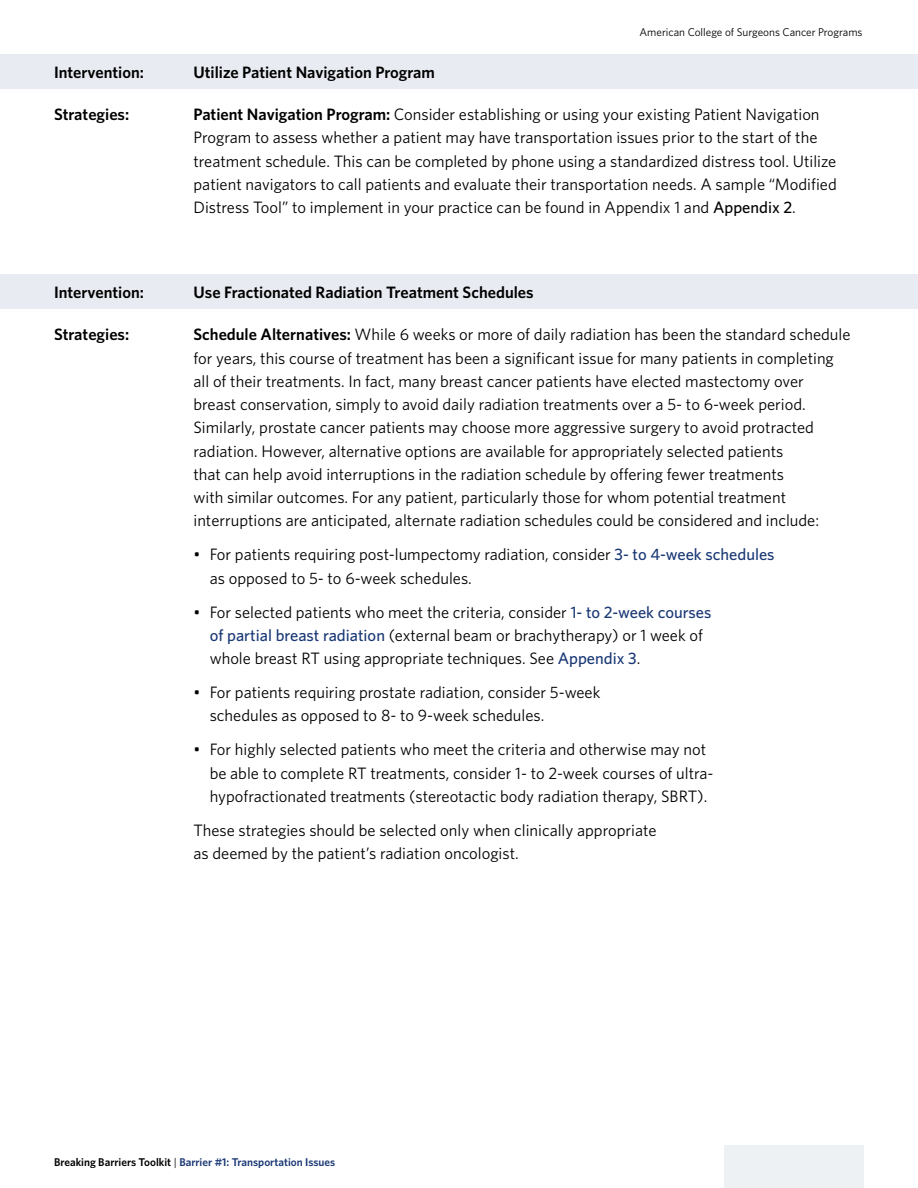
<style>
.page{position:relative;width:918px;height:1188px;background:#fff}
.page>*{position:absolute;margin:0;border:0;box-sizing:border-box;transform-origin:0 0}
.t1{font:16.5px/23.2px "Whitney";color:#000}
.t2{font:600 16.5px "Whitney";color:#000}
.t3{font:600 11.25px "Whitney";color:#1a3875}
.t4{font:11.25px "Whitney";color:#000}
.s1{font-weight:600}
.s2{font-weight:500}
.s3{font-weight:500;color:#1a3875}
.s4{color:#000}
.s5{font-weight:400;color:#000}
</style>
<div class="page">
<div style="left:724px;top:1145px;width:140px;height:43px;background:#edf1f4"></div>
<div style="left:0;top:54px;width:918px;height:35px;background:#e8ebf1"></div>
<div style="left:0;top:274px;width:918px;height:35px;background:#e8ebf1"></div>
<p class="t2" style="left:54px;top:61px;width:92px">Intervention:</p>
<p class="t2" style="left:194px;top:61px;width:243px">Utilize Patient Navigation Program</p>
<p class="t4" style="left:640px;top:25px;width:224px">American College of Surgeons Cancer Programs</p>
<p class="t2" style="left:54px;top:103px;width:77px">Strategies:</p>
<p class="t1" style="left:194px;top:102px;width:645px"><span class="s1">Patient Navigation Program:</span> Consider establishing or using your existing Patient Navigation Program to assess whether a patient may have transportation issues prior to the start of the treatment schedule. This can be completed by phone using a standardized distress tool. Utilize patient navigators to call patients and evaluate their transportation needs. A sample “Modified Distress Tool” to implement in your practice can be found in Appendix 1 and <span class="s2">Appendix 2</span>.</p>
<p class="t2" style="left:54px;top:281px;width:92px">Intervention:</p>
<p class="t2" style="left:194px;top:281px;width:342px">Use Fractionated Radiation Treatment Schedules</p>
<p class="t2" style="left:54px;top:324px;width:77px">Strategies:</p>
<p class="t1" style="left:194px;top:323px;width:658px"><span class="s1">Schedule Alternatives:</span> While 6 weeks or more of daily radiation has been the standard schedule for years, this course of treatment has been a significant issue for many patients in completing all of their treatments. In fact, many breast cancer patients have elected mastectomy over breast conservation, simply to avoid daily radiation treatments over a 5- to 6-week period.<br>Similarly, prostate cancer patients may choose more aggressive surgery to avoid protracted radiation. However, alternative options are available for appropriately selected patients<br>that can help avoid interruptions in the radiation schedule by offering fewer treatments<br>with similar outcomes. For any patient, particularly those for whom potential treatment interruptions are anticipated, alternate radiation schedules could be considered and include:</p>
<p class="t1" style="left:210px;top:543px;width:566px;text-indent:-16px">• For patients requiring post-lumpectomy radiation, consider <span class="s3">3- to 4-week schedules </span>as opposed to 5- to 6-week schedules.</p>
<p class="t1" style="left:210px;top:600px;width:503px;text-indent:-16px">• For selected patients who meet the criteria, consider <span class="s3">1- to 2-week courses of partial breast radiation</span> (external beam or brachytherapy) or 1 week of whole breast RT using appropriate techniques. See <span class="s3">Appendix 3</span>.</p>
<p class="t1" style="left:210px;top:680px;width:392px;text-indent:-16px">• For patients requiring prostate radiation, consider 5-week schedules as opposed to 8- to 9-week schedules.</p>
<p class="t1" style="left:210px;top:738px;width:505px;text-indent:-16px">• For highly selected patients who meet the criteria and otherwise may not be able to complete RT treatments, consider 1- to 2-week courses of ultra&shy;hypofractionated treatments (stereotactic body radiation therapy, SBRT).</p>
<p class="t1" style="left:194px;top:818px;width:465px">These strategies should be selected only when clinically appropriate as deemed by the patient’s radiation oncologist.</p>
<p class="t3" style="left:54px;top:1154px;width:283px"><span class="s4">Breaking Barriers Toolkit</span> <span class="s5">|</span> Barrier #1: Transportation Issues</p>
</div>
